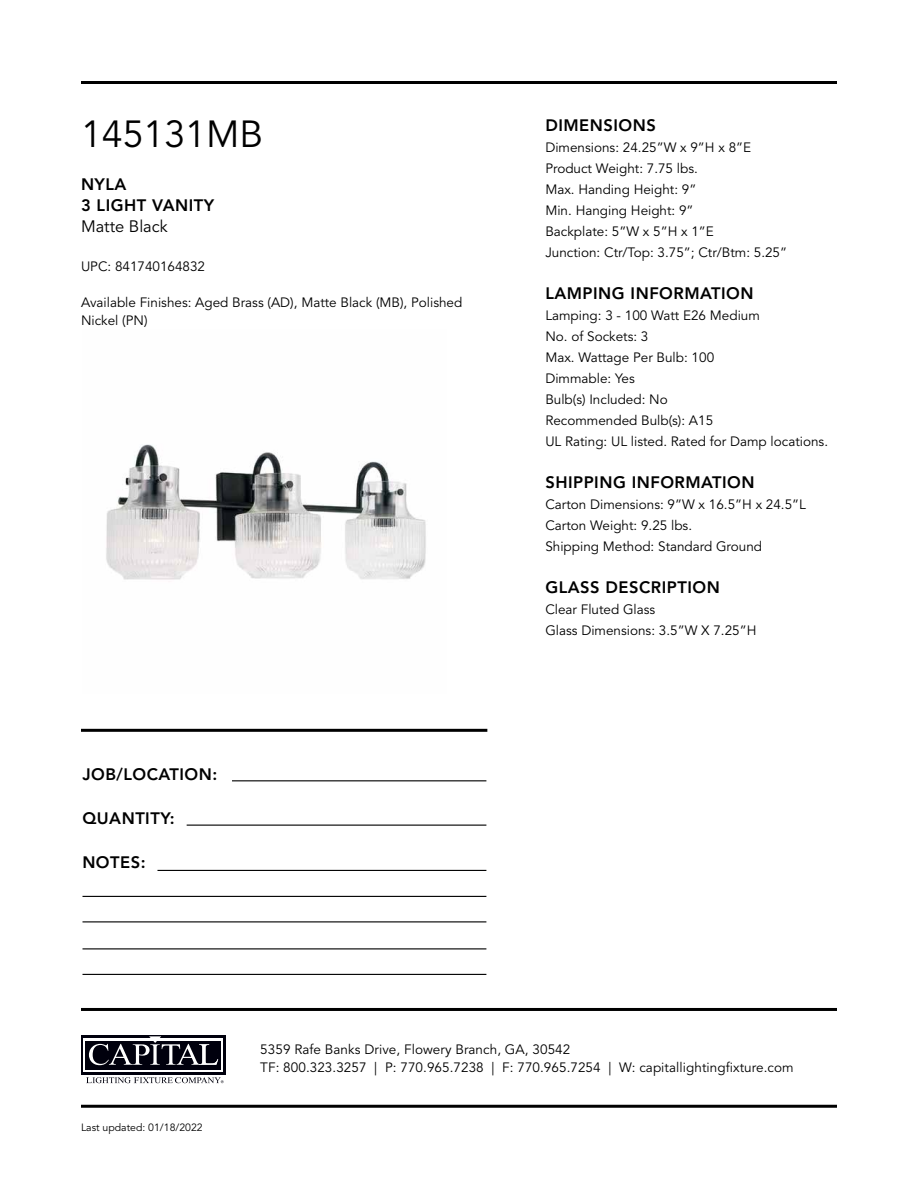
<style>
.page{position:relative;width:918px;height:1188px;background:#fff}
.page>*{position:absolute;margin:0;border:0;box-sizing:border-box;transform-origin:0 0}
.t1{font:37.5px "Avenir LT Std";color:#000}
.t2{font:800 16.5px/21px "Avenir LT Std";letter-spacing:.03em;color:#000}
.t3{font:16.5px "Avenir LT Std";color:#000}
.t4{font:13.5px/21px "Avenir LT Std";color:#000}
.t5{font:10.5px "Avenir LT Std";color:#000}
</style>
<div class="page">
<hr style="left:81px;top:729px;width:406px;height:3px;background:#000">
<hr style="left:232px;top:780px;width:254px;height:1px;background:#000">
<hr style="left:187px;top:825px;width:299px;height:1px;background:#000">
<hr style="left:157px;top:870px;width:329px;height:1px;background:#000">
<hr style="left:82px;top:896px;width:404px;height:1px;background:#000">
<hr style="left:82px;top:921px;width:404px;height:1px;background:#000">
<hr style="left:82px;top:948px;width:404px;height:1px;background:#000">
<hr style="left:82px;top:974px;width:404px;height:1px;background:#000">
<img style="left:106px;top:444px;width:320px;height:136px">
<hr style="left:81px;top:1008px;width:756px;height:3px;background:#000">
<hr style="left:81px;top:1105px;width:756px;height:3px;background:#000">
<div style="left:81px;top:1035px;width:145px;height:39px;background:#00000d"></div>
<svg style="left:83px;top:1038px;width:140px;height:34px"></svg>
<div style="left:86px;top:1041px;width:135px;height:28px;background:#00000d"></div>
<svg style="left:89px;top:1036px;width:129px;height:29px"></svg>
<svg style="left:86px;top:1077px;width:138px;height:6px"></svg>
<hr style="left:81px;top:81px;width:756px;height:3px;background:#000">
<h1 class="t1" style="left:81px;top:112px;width:184px">145131MB</h1>
<p class="t2" style="left:81px;top:174px;width:135px">NYLA<br>3 LIGHT VANITY</p>
<p class="t3" style="left:81px;top:217px;width:88px">Matte Black</p>
<p class="t4" style="left:81px;top:256px;width:126px">UPC: 841740164832</p>
<p class="t4" style="left:81px;top:294px;width:383px;line-height:18px">Available Finishes: Aged Brass (AD), Matte Black (MB), Polished<br>Nickel (PN)</p>
<p class="t2" style="left:82px;top:763px;width:136px">JOB/LOCATION:</p>
<p class="t2" style="left:82px;top:808px;width:94px">QUANTITY:</p>
<p class="t2" style="left:82px;top:852px;width:65px">NOTES:</p>
<p class="t2" style="left:545px;top:115px;width:112px">DIMENSIONS</p>
<p class="t4" style="left:545px;top:137px;width:243px">Dimensions: 24.25”W x 9”H x 8”E<br>Product Weight: 7.75 lbs.<br>Max. Handing Height: 9”<br>Min. Hanging Height: 9”<br>Backplate: 5”W x 5”H x 1”E<br>Junction: Ctr/Top: 3.75”; Ctr/Btm: 5.25”</p>
<p class="t2" style="left:545px;top:283px;width:210px">LAMPING INFORMATION</p>
<p class="t4" style="left:545px;top:305px;width:284px">Lamping: 3 - 100 Watt E26 Medium<br>No. of Sockets: 3<br>Max. Wattage Per Bulb: 100<br>Dimmable: Yes<br>Bulb(s) Included: No<br>Recommended Bulb(s): A15<br>UL Rating: UL listed. Rated for Damp locations.</p>
<p class="t2" style="left:545px;top:472px;width:211px">SHIPPING INFORMATION</p>
<p class="t4" style="left:545px;top:494px;width:262px">Carton Dimensions: 9”W x 16.5”H x 24.5”L<br>Carton Weight: 9.25 lbs.<br>Shipping Method: Standard Ground</p>
<p class="t2" style="left:545px;top:577px;width:176px">GLASS DESCRIPTION</p>
<p class="t4" style="left:545px;top:599px;width:213px">Clear Fluted Glass<br>Glass Dimensions: 3.5”W X 7.25”H</p>
<p class="t5" style="left:81px;top:1121px;width:123px">Last updated: 01/18/2022</p>
<p class="t4" style="left:260px;top:1040px;width:535px;line-height:18px">5359 Rafe Banks Drive, Flowery Branch, GA, 30542<br>TF: 800.323.3257 | P: 770.965.7238 | F: 770.965.7254 | W: capitallightingfixture.com</p>
</div>
